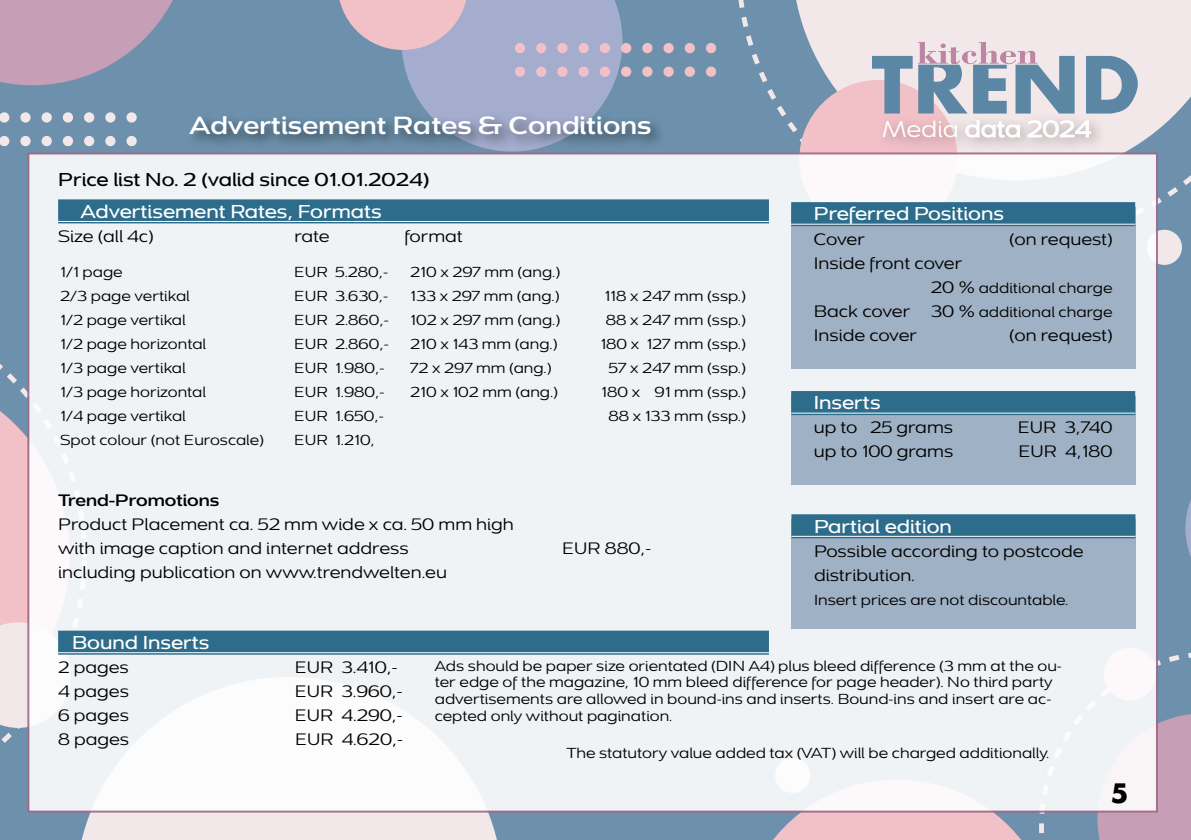
<style>
.page{position:relative;width:1191px;height:840px;background:#fff}
.page>*{position:absolute;margin:0;border:0;box-sizing:border-box;transform-origin:0 0}
.t1{font:700 26px "Futura";color:#000}
.t2{font:700 24px "Dienstag";color:#fff}
.t3{font:22px "Dienstag";color:#fff}
.t4{font:500 18px "Dienstag";color:#fff}
.t5{font:500 18px "Dienstag";color:#000}
.t6{font:16px/24px "Dienstag";color:#000}
.t7{font:700 16px "Dienstag";color:#000}
.t8{font:14px/16.8px "Dienstag";color:#000}
.s1{font-size:16px}
</style>
<div class="page">
<div style="left:0;top:0;width:1191px;height:839px;background:#6d91ac"></div>
<svg style="left:793px;top:0;width:398px;height:180px;background:#dbd8de"></svg>
<div style="left:1097px;top:713px;width:94px;height:126px;background:#c69fb6"></div>
<div style="left:799px;top:80px;width:158px;height:158px;background:#f2c1c8;border-radius:50%"></div>
<svg style="left:0;top:370px;width:27px;height:369px;background:#dcc4cd"></svg>
<svg style="left:77px;top:812px;width:424px;height:27px;background:#ebe1e4"></svg>
<svg style="left:757px;top:812px;width:279px;height:27px;background:#d5b5c1"></svg>
<svg style="left:0;top:0;width:180px;height:85px;background:#ae9bb3"></svg>
<svg style="left:0;top:112px;width:137px;height:34px;background:#8da6ba"></svg>
<svg style="left:1185px;top:455px;width:6px;height:145px"></svg>
<div style="left:1146px;top:229px;width:36px;height:36px;background:#f3e8e9;border-radius:50%"></div>
<svg style="left:338px;top:0;width:378px;height:151px;background:#98a4bf"></svg>
<div style="left:27px;top:152px;width:1131px;height:660px;background:linear-gradient(to right,#f2f4f7,#f0f2f5);border:2px solid #9e6988"></div>
<svg style="left:1086px;top:56px;width:51px;height:57px;background:#88a3b8"></svg>
<svg style="left:872px;top:42px;width:202px;height:70px;background:#acb4c4"></svg>
<div style="left:875px;top:112px;width:231px;height:41px;background:#000;opacity:.35"></div>
<div style="left:58px;top:199px;width:711px;height:24px;background:#2d6c8b"></div>
<hr style="left:58px;top:221px;width:711px;height:1px;background:#fff">
<div style="left:58px;top:630px;width:711px;height:24px;background:#2d6c8b"></div>
<hr style="left:58px;top:651px;width:711px;height:1px;background:#fff">
<div style="left:186px;top:112px;width:480px;height:38px;background:#000;opacity:.55"></div>
<div style="left:791px;top:396px;width:344px;height:88px;background:#9fb1c5"></div>
<div style="left:791px;top:391px;width:344px;height:24px;background:#2d6c8b"></div>
<hr style="left:791px;top:412px;width:344px;height:1px;background:#fff">
<div style="left:791px;top:207px;width:344px;height:162px;background:#9fb1c5"></div>
<div style="left:791px;top:202px;width:344px;height:24px;background:#2d6c8b"></div>
<hr style="left:791px;top:223px;width:344px;height:1px;background:#fff">
<div style="left:791px;top:519px;width:344px;height:109px;background:#9fb1c5"></div>
<div style="left:791px;top:514px;width:344px;height:24px;background:#2d6c8b"></div>
<hr style="left:791px;top:535px;width:344px;height:1px;background:#fff">
<h2 class="t2" style="left:190px;top:109px;width:463px">Advertisement Rates &amp; Conditions</h2>
<p class="t5" style="left:58px;top:168px;width:373px">Price list No. 2 (valid since 01.01.2024)</p>
<p class="t4" style="left:81px;top:199px;width:302px">Advertisement Rates, Formats</p>
<p class="t6" style="left:58px;top:224px;width:97px">Size (all 4c)</p>
<p class="t6" style="left:294px;top:224px;width:37px">rate</p>
<p class="t6" style="left:404px;top:224px;width:60px">format</p>
<p class="t8" style="left:60px;top:264px;width:64px">1/1 page</p>
<p class="t8" style="left:294px;top:264px;width:95px">EUR 5.280,-</p>
<p class="t8" style="left:410px;top:264px;width:151px">210 x 297 mm (ang.)</p>
<p class="t8" style="left:60px;top:288px;width:131px">2/3 page vertikal</p>
<p class="t8" style="left:294px;top:288px;width:96px">EUR 3.630,-</p>
<p class="t8" style="left:410px;top:288px;width:151px">133 x 297 mm (ang.)</p>
<p class="t8" style="left:604px;top:288px;width:143px">118 x 247 mm (ssp.)</p>
<p class="t8" style="left:60px;top:312px;width:127px">1/2 page vertikal</p>
<p class="t8" style="left:294px;top:312px;width:96px">EUR 2.860,-</p>
<p class="t8" style="left:410px;top:312px;width:151px">102 x 297 mm (ang.)</p>
<p class="t8" style="left:606px;top:312px;width:141px">88 x 247 mm (ssp.)</p>
<p class="t8" style="left:60px;top:335px;width:148px">1/2 page horizontal</p>
<p class="t8" style="left:294px;top:335px;width:96px">EUR 2.860,-</p>
<p class="t8" style="left:410px;top:335px;width:149px">210 x 143 mm (ang.)</p>
<p class="t8" style="left:600px;top:335px;width:147px">180 x 127 mm (ssp.)</p>
<p class="t8" style="left:60px;top:359px;width:127px">1/3 page vertikal</p>
<p class="t8" style="left:294px;top:359px;width:92px">EUR 1.980,-</p>
<p class="t8" style="left:410px;top:359px;width:143px">72 x 297 mm (ang.)</p>
<p class="t8" style="left:608px;top:359px;width:139px">57 x 247 mm (ssp.)</p>
<p class="t8" style="left:60px;top:383px;width:147px">1/3 page horizontal</p>
<p class="t8" style="left:294px;top:383px;width:92px">EUR 1.980,-</p>
<p class="t8" style="left:410px;top:383px;width:149px">210 x 102 mm (ang.)</p>
<p class="t8" style="left:601px;top:383px;width:146px">180 x 91 mm (ssp.)</p>
<p class="t8" style="left:60px;top:407px;width:127px">1/4 page vertikal</p>
<p class="t8" style="left:294px;top:407px;width:91px">EUR 1.650,-</p>
<p class="t8" style="left:608px;top:407px;width:139px">88 x 133 mm (ssp.)</p>
<p class="t8" style="left:60px;top:431px;width:205px">Spot colour (not Euroscale)</p>
<p class="t8" style="left:294px;top:431px;width:82px">EUR 1.210,</p>
<p class="t7" style="left:58px;top:489px;width:163px">Trend-Promotions</p>
<p class="t6" style="left:58px;top:512px;width:457px">Product Placement ca. 52 mm wide x ca. 50 mm high with image caption and internet address</p>
<p class="t6" style="left:58px;top:560px;width:390px">including publication on www.trendwelten.eu</p>
<p class="t6" style="left:562px;top:536px;width:91px">EUR 880,-</p>
<h3 class="t3" style="left:882px;top:115px;width:210px">Media data 2024</h3>
<p class="t4" style="left:814px;top:202px;width:192px">Preferred Positions</p>
<p class="t6" style="left:814px;top:227px;width:53px">Cover</p>
<p class="t6" style="left:1009px;top:227px;width:105px">(on request)</p>
<p class="t6" style="left:814px;top:251px;width:150px">Inside front cover</p>
<p class="t8" style="left:930px;top:279px;width:183px"><span class="s1">20 %</span> additional charge</p>
<p class="t6" style="left:814px;top:299px;width:98px">Back cover</p>
<p class="t8" style="left:930px;top:303px;width:183px"><span class="s1">30 %</span> additional charge</p>
<p class="t6" style="left:814px;top:323px;width:105px">Inside cover</p>
<p class="t6" style="left:1009px;top:323px;width:105px">(on request)</p>
<p class="t4" style="left:814px;top:391px;width:68px">Inserts</p>
<p class="t6" style="left:814px;top:415px;width:141px">up to 25 grams</p>
<p class="t6" style="left:1017px;top:415px;width:96px">EUR 3,740</p>
<p class="t6" style="left:814px;top:439px;width:141px">up to 100 grams</p>
<p class="t6" style="left:1018px;top:439px;width:95px">EUR 4,180</p>
<p class="t4" style="left:814px;top:514px;width:139px">Partial edition</p>
<p class="t6" style="left:814px;top:538px;width:271px">Possible according to postcode distribution.</p>
<p class="t8" style="left:814px;top:591px;width:256px">Insert prices are not discountable.</p>
<p class="t4" style="left:72px;top:630px;width:139px">Bound Inserts</p>
<p class="t6" style="left:58px;top:655px;width:72px">2 pages</p>
<p class="t6" style="left:295px;top:655px;width:104px">EUR 3.410,-</p>
<p class="t6" style="left:58px;top:679px;width:72px">4 pages</p>
<p class="t6" style="left:295px;top:679px;width:109px">EUR 3.960,-</p>
<p class="t6" style="left:58px;top:703px;width:72px">6 pages</p>
<p class="t6" style="left:295px;top:703px;width:109px">EUR 4.290,-</p>
<p class="t6" style="left:58px;top:727px;width:73px">8 pages</p>
<p class="t6" style="left:295px;top:727px;width:109px">EUR 4.620,-</p>
<p class="t8" style="left:435px;top:657px;width:628px">Ads should be paper size orientated (DIN A4) plus bleed difference (3 mm at the ou&shy;ter edge of the magazine, 10 mm bleed difference for page header). No third party advertisements are allowed in bound-ins and inserts. Bound-ins and insert are ac&shy;cepted only without pagination.</p>
<p class="t8" style="left:566px;top:744px;width:484px">The statutory value added tax (VAT) will be charged additionally.</p>
<h1 class="t1" style="left:1110px;top:773px;width:19px">5</h1>
</div>
